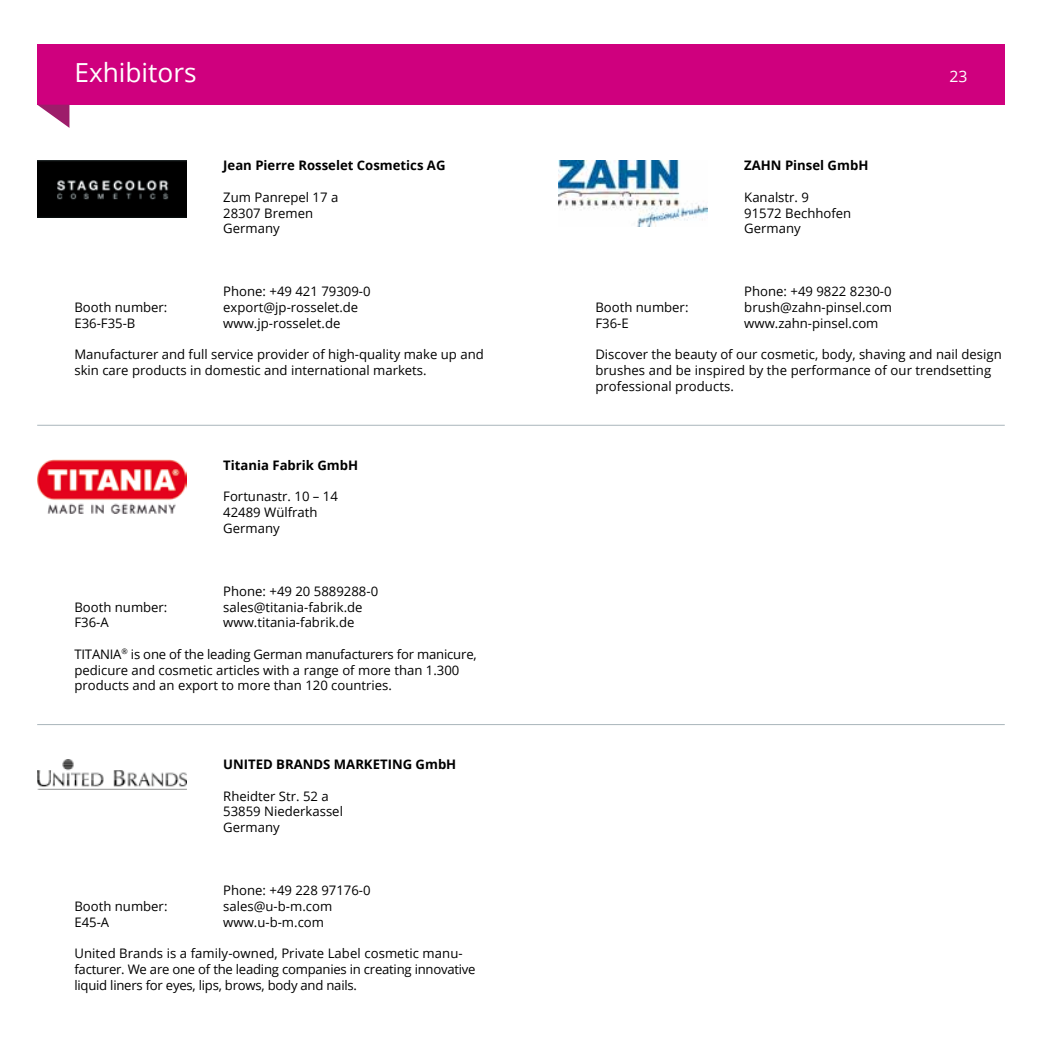
<style>
.page{position:relative;width:1042px;height:1042px;background:#fff}
.page>*{position:absolute;margin:0;border:0;box-sizing:border-box;transform-origin:0 0}
.t1{font:26.25px "Open Sans";color:#fff}
.t2{font:15.75px "Open Sans";color:#fff}
.t3{font:13.12px/15.8px "Open Sans";color:#000}
.t4{font:13.12px/15.8px "Open Sans";letter-spacing:-.02em;color:#000}
.t5{font:700 13.12px "Open Sans";color:#000}
</style>
<div class="page">
<hr style="left:37px;top:425px;width:968px;height:1px;background:#a9b5bb">
<hr style="left:37px;top:724px;width:968px;height:1px;background:#a9b5bb">
<div style="left:37px;top:45px;width:968px;height:60px;background:#cf007e"></div>
<svg style="left:38px;top:105px;width:31px;height:23px"></svg>
<img style="left:558px;top:161px;width:149px;height:65px">
<img style="left:37px;top:161px;width:149px;height:57px">
<img style="left:37px;top:460px;width:149px;height:53px">
<img style="left:37px;top:759px;width:149px;height:31px">
<h1 class="t1" style="left:74px;top:55px;width:124px">Exhibitors</h1>
<p class="t2" style="left:949px;top:66px;width:20px">23</p>
<p class="t5" style="left:223px;top:156px;width:224px">Jean Pierre Rosselet Cosmetics AG</p>
<p class="t3" style="left:223px;top:189px;width:117px">Zum Panrepel 17 a<br>28307 Bremen<br>Germany</p>
<p class="t3" style="left:223px;top:283px;width:149px">Phone: +49 421 79309-0</p>
<p class="t3" style="left:74px;top:299px;width:95px">Booth number:</p>
<p class="t3" style="left:223px;top:299px;width:136px">export@jp-rosselet.de</p>
<p class="t3" style="left:74px;top:315px;width:63px">E36-F35-B</p>
<p class="t3" style="left:223px;top:315px;width:119px">www.jp-rosselet.de</p>
<p class="t3" style="left:74px;top:346px;width:411px">Manufacturer and full service provider of high-quality make up and skin care products in domestic and international markets.</p>
<p class="t5" style="left:223px;top:456px;width:136px">Titania Fabrik GmbH</p>
<p class="t3" style="left:223px;top:488px;width:116px">Fortunastr. 10 – 14<br>42489 Wülfrath<br>Germany</p>
<p class="t3" style="left:223px;top:583px;width:156px">Phone: +49 20 5889288-0</p>
<p class="t3" style="left:74px;top:598px;width:95px">Booth number:</p>
<p class="t3" style="left:223px;top:598px;width:141px">sales@titania-fabrik.de</p>
<p class="t3" style="left:74px;top:614px;width:36px">F36-A</p>
<p class="t3" style="left:223px;top:614px;width:133px">www.titania-fabrik.de</p>
<p class="t3" style="left:74px;top:646px;width:404px">TITANIA<sup>®</sup> is one of the leading German manufacturers for manicure, pedicure and cosmetic articles with a range of more than 1.300 products and an export to more than 120 countries.</p>
<p class="t5" style="left:223px;top:755px;width:235px">UNITED BRANDS MARKETING GmbH</p>
<p class="t3" style="left:223px;top:787px;width:121px">Rheidter Str. 52 a<br>53859 Niederkassel<br>Germany</p>
<p class="t3" style="left:223px;top:882px;width:149px">Phone: +49 228 97176-0</p>
<p class="t3" style="left:74px;top:898px;width:95px">Booth number:</p>
<p class="t3" style="left:223px;top:898px;width:110px">sales@u-b-m.com</p>
<p class="t3" style="left:74px;top:913px;width:36px">E45-A</p>
<p class="t3" style="left:223px;top:913px;width:102px">www.u-b-m.com</p>
<p class="t4" style="left:74px;top:945px;width:403px">United Brands is a family-owned, Private Label cosmetic manu&shy;facturer. We are one of the leading companies in creating innovative liquid liners for eyes, lips, brows, body and nails.</p>
<p class="t5" style="left:744px;top:156px;width:126px">ZAHN Pinsel GmbH</p>
<p class="t3" style="left:744px;top:189px;width:108px">Kanalstr. 9<br>91572 Bechhofen<br>Germany</p>
<p class="t3" style="left:744px;top:283px;width:149px">Phone: +49 9822 8230-0</p>
<p class="t3" style="left:595px;top:299px;width:95px">Booth number:</p>
<p class="t3" style="left:744px;top:299px;width:149px">brush@zahn-pinsel.com</p>
<p class="t3" style="left:595px;top:315px;width:35px">F36-E</p>
<p class="t3" style="left:744px;top:315px;width:136px">www.zahn-pinsel.com</p>
<p class="t3" style="left:595px;top:346px;width:408px">Discover the beauty of our cosmetic, body, shaving and nail design brushes and be inspired by the performance of our trendsetting professional products.</p>
</div>
